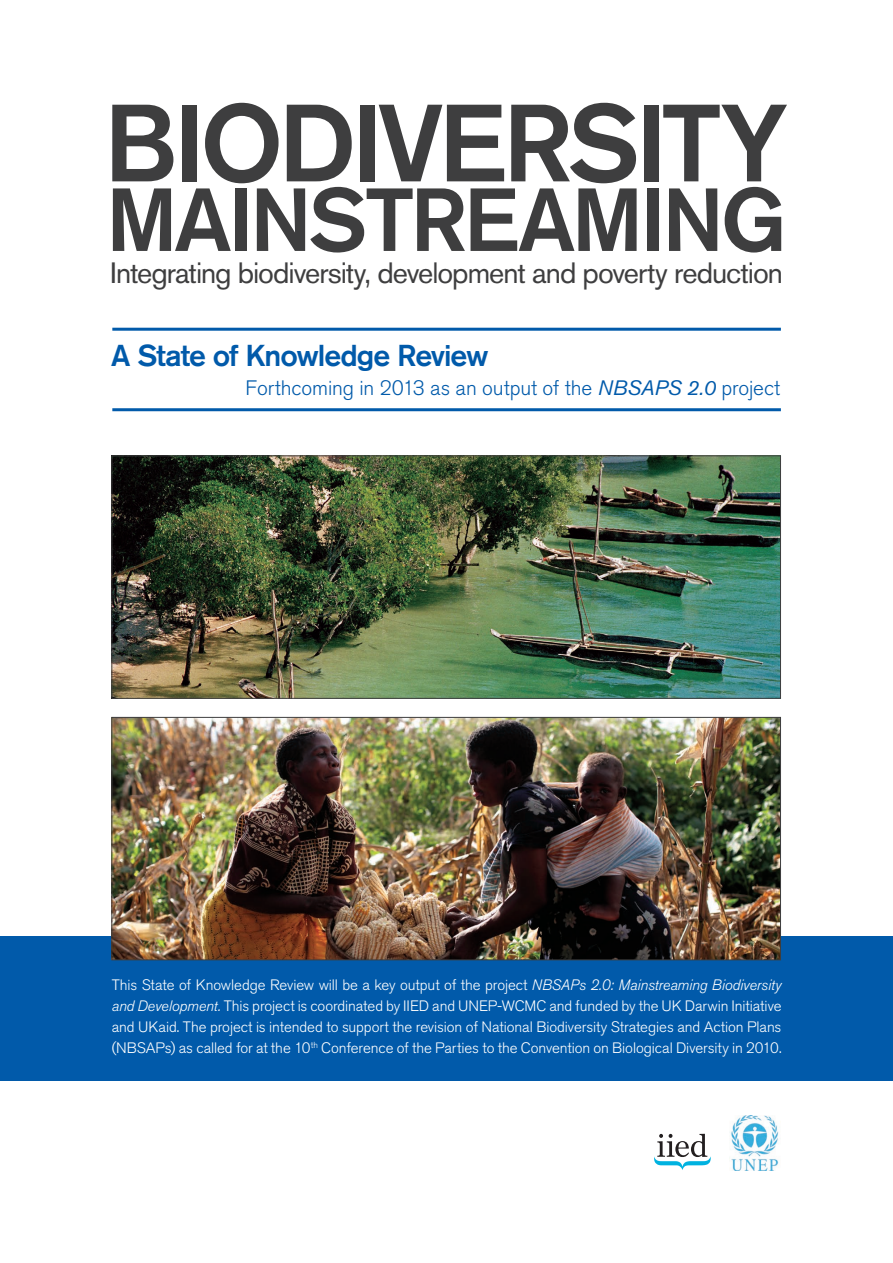
<style>
.page{position:relative;width:893px;height:1263px;background:#fff}
.page>*{position:absolute;margin:0;border:0;box-sizing:border-box;transform-origin:0 0}
.Biodiversity{font:500 108.6px "Akzidenz Grotesk BE";letter-spacing:-.045em;color:#3e3e3f}
.Mainstreaming{font:500 88.5px "Akzidenz Grotesk BE";letter-spacing:-.04em;color:#3e3e3f}
.knowledge{font:500 30px "Akzidenz Grotesk BE";letter-spacing:-.035em;color:#015aaa}
.integrating{font:29.25px "Akzidenz Grotesk BE";letter-spacing:-.035em;color:#3e3e3f}
.forthcoming{font:300 20.7px "Akzidenz Grotesk BE";letter-spacing:-.005em;color:#015aaa}
.cover_body_copy_-_wh{font:300 15px/21px "Akzidenz Grotesk BE";letter-spacing:-.005em;color:#fff;text-align:justify}
.s1{font-weight:400;font-style:italic}
.s2{font-style:italic}
</style>
<div class="page">
<div style="left:0;top:936px;width:893px;height:144px;background:#015aaa"></div>
<img style="left:113px;top:719px;width:666px;height:239px">
<div style="left:111px;top:717px;width:670px;height:243px;border:1px solid #3e3e3f"></div>
<img style="left:113px;top:457px;width:666px;height:240px">
<div style="left:111px;top:455px;width:670px;height:244px;border:1px solid #3e3e3f"></div>
<hr style="left:112px;top:328px;width:669px;height:3px;background:#015aaa">
<hr style="left:112px;top:408px;width:669px;height:3px;background:#015aaa">
<img style="left:731px;top:1115px;width:48px;height:55px">
<svg style="left:654px;top:1134px;width:57px;height:36px"></svg>
<p class="Biodiversity" style="left:104px;top:77px;width:686px">BIODIVERSITY</p>
<p class="Mainstreaming" style="left:106px;top:166px;width:682px">MAINSTREAMING</p>
<p class="integrating" style="left:110px;top:256px;width:674px">Integrating biodiversity, development and poverty reduction</p>
<p class="knowledge" style="left:111px;top:337px;width:379px">A State of Knowledge Review</p>
<p class="forthcoming" style="left:246px;top:376px;width:536px">Forthcoming in 2013 as an output of the <span class="s1">NBSAPS 2.0</span> project</p>
<p class="cover_body_copy_-_wh" style="left:112px;top:974px;width:671px">This State of Knowledge Review will be a key output of the project <span class="s2">NBSAPs 2.0: Mainstreaming Biodiversity and Development.</span> This project is coordinated by IIED and UNEP-WCMC and funded by the UK Darwin Initiative and UKaid. The project is intended to support the revision of National Biodiversity Strategies and Action Plans (NBSAPs) as called for at the 10<sup>th</sup> Conference of the Parties to the Convention on Biological Diversity in 2010.</p>
</div>
